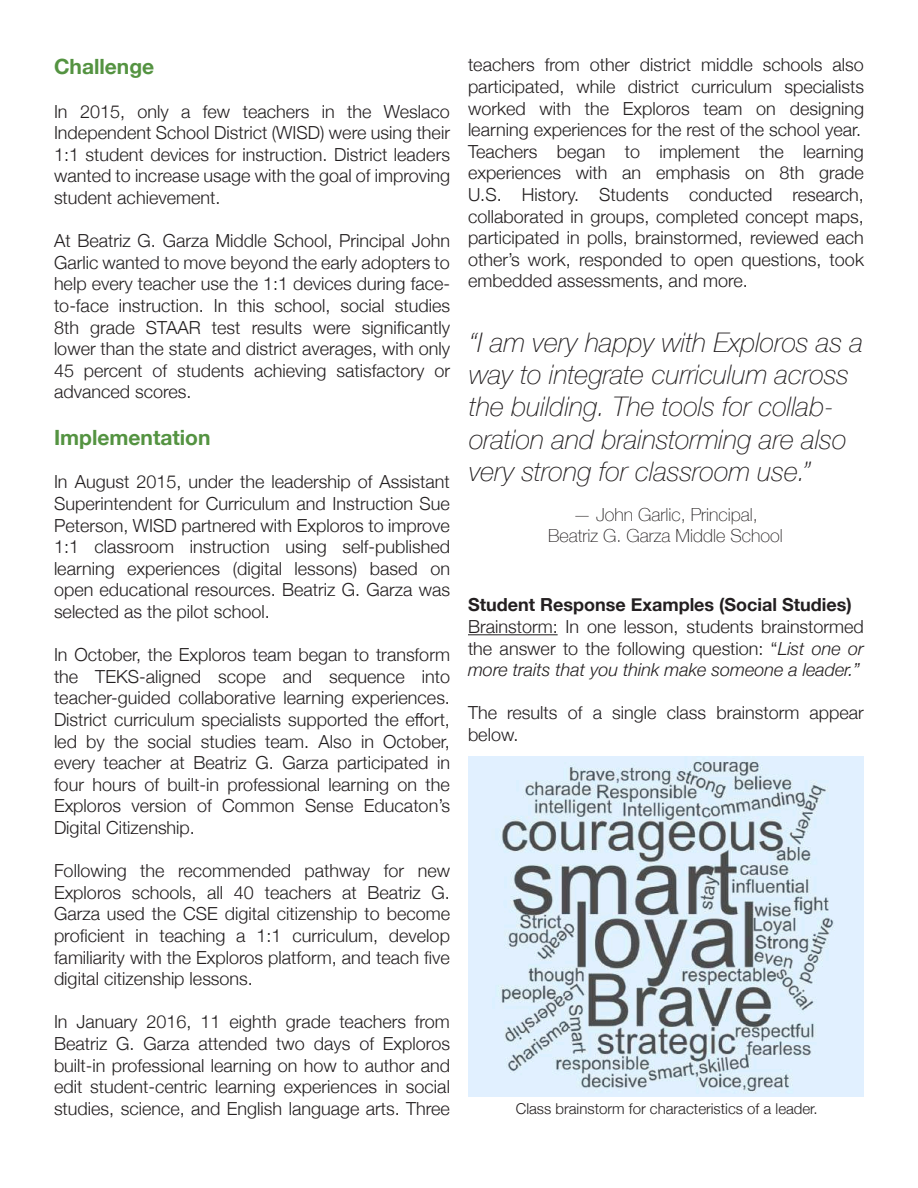
<style>
.page{position:relative;width:918px;height:1188px;background:#fff}
.page>*{position:absolute;margin:0;border:0;box-sizing:border-box;transform-origin:0 0}
.t1{font:italic 100 27px/32.4px "Helvetica Neue";color:#231f20}
.t2{font:700 21px "Helvetica Neue";color:#549341}
.t3{font:300 18px/21.6px "Helvetica Neue";color:#231f20;text-align:justify}
.t4{font:100 18px/21.6px "Helvetica Neue";color:#231f20;text-align:center}
.t5{font:700 18px "Helvetica Neue";color:#231f20}
.t6{font:300 15px "Helvetica Neue";color:#231f20}
.s1{font-style:italic}
</style>
<div class="page">
<hr style="left:468px;top:634px;width:90px;height:1px;background:#231f20">
<img style="left:469px;top:757px;width:395px;height:339px">
<p class="t2" style="left:54px;top:51px;width:102px">Challenge</p>
<p class="t3" style="left:54px;top:99px;width:398px">In 2015, only a few teachers in the Weslaco Independent School District (WISD) were using their 1:1 student devices for instruction. District leaders wanted to increase usage with the goal of improving student achievement.</p>
<p class="t3" style="left:54px;top:229px;width:398px">At Beatriz G. Garza Middle School, Principal John Garlic wanted to move beyond the early adopters to help every teacher use the 1:1 devices during face&shy;to-face instruction. In this school, social studies 8th grade STAAR test results were significantly lower than the state and district averages, with only 45 percent of students achieving satisfactory or advanced scores.</p>
<p class="t2" style="left:54px;top:421px;width:158px">Implementation</p>
<p class="t3" style="left:54px;top:470px;width:398px">In August 2015, under the leadership of Assistant Superintendent for Curriculum and Instruction Sue Peterson, WISD partnered with Exploros to improve 1:1 classroom instruction using self-published learning experiences (digital lessons) based on open educational resources. Beatriz G. Garza was selected as the pilot school.</p>
<p class="t3" style="left:54px;top:643px;width:398px">In October, the Exploros team began to transform the TEKS-aligned scope and sequence into teacher-guided collaborative learning experiences.<br>District curriculum specialists supported the effort, led by the social studies team. Also in October, every teacher at Beatriz G. Garza participated in four hours of built-in professional learning on the Exploros version of Common Sense Educaton’s Digital Citizenship.</p>
<p class="t3" style="left:54px;top:859px;width:398px">Following the recommended pathway for new Exploros schools, all 40 teachers at Beatriz G.<br>Garza used the CSE digital citizenship to become proficient in teaching a 1:1 curriculum, develop familiarity with the Exploros platform, and teach five digital citizenship lessons.</p>
<p class="t3" style="left:54px;top:1010px;width:398px">In January 2016, 11 eighth grade teachers from Beatriz G. Garza attended two days of Exploros built-in professional learning on how to author and edit student-centric learning experiences in social studies, science, and English language arts. Three</p>
<p class="t3" style="left:468px;top:53px;width:398px;text-align:left">teachers from other district middle schools also participated, while district curriculum specialists worked with the Exploros team on designing learning experiences for the rest of the school year.<br>Teachers began to implement the learning experiences with an emphasis on 8th grade U.S. History. Students conducted research, collaborated in groups, completed concept maps, participated in polls, brainstormed, reviewed each other’s work, responded to open questions, took embedded assessments, and more.</p>
<h1 class="t1" style="left:469px;top:325px;width:396px">“I am very happy with Exploros as a way to integrate curriculum across the building. The tools for collab&shy;oration and brainstorming are also very strong for classroom use.”</h1>
<p class="t4" style="left:548px;top:503px;width:236px">— John Garlic, Principal,<br>Beatriz G. Garza Middle School</p>
<p class="t5" style="left:468px;top:591px;width:385px">Student Response Examples (Social Studies)</p>
<p class="t3" style="left:468px;top:614px;width:397px">Brainstorm: In one lesson, students brainstormed the answer to the following question: “<span class="s1">List one or more traits that you think make someone a leader.”</span></p>
<p class="t3" style="left:468px;top:701px;width:397px">The results of a single class brainstorm appear below.</p>
<p class="t6" style="left:516px;top:1097px;width:304px">Class brainstorm for characteristics of a leader.</p>
</div>
